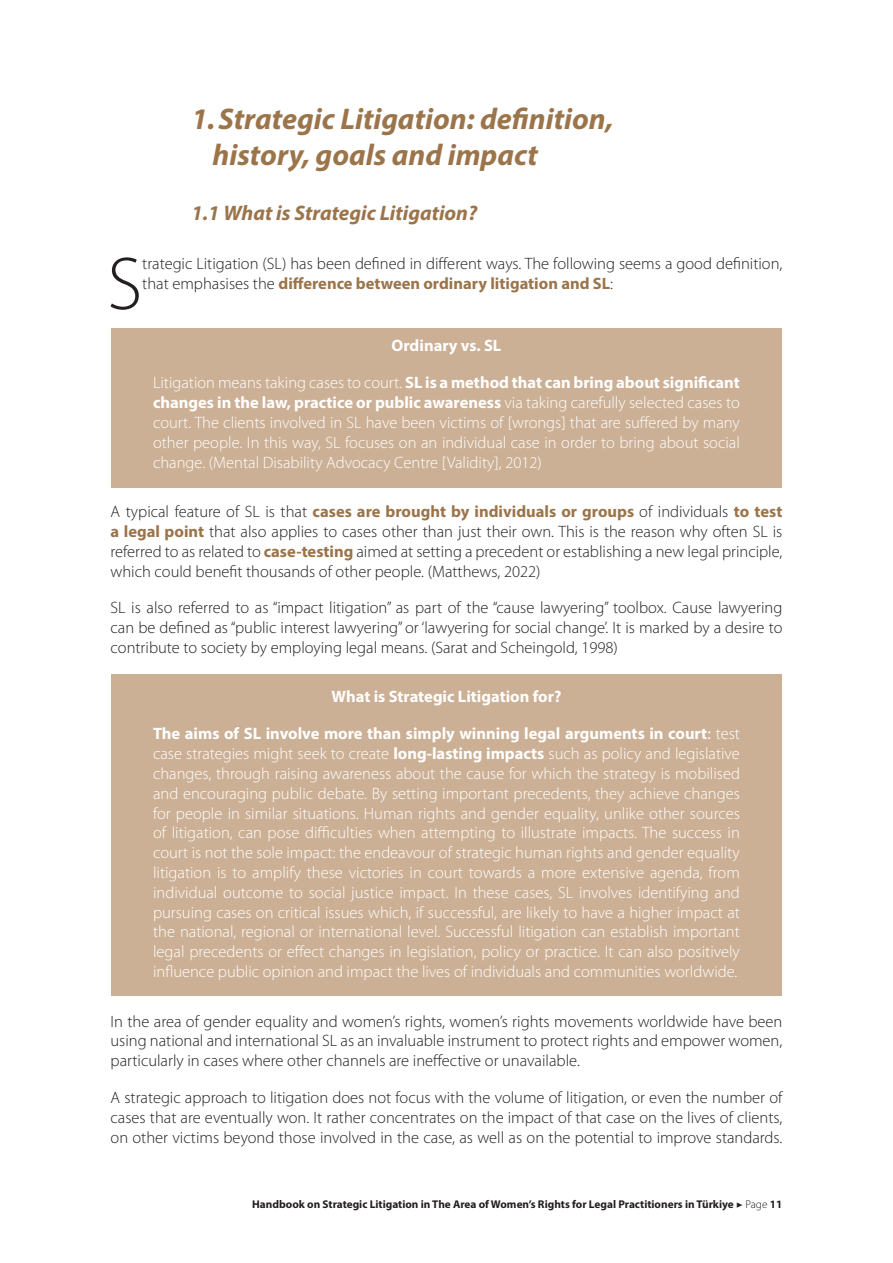
<style>
.page{position:relative;width:893px;height:1263px;background:#fff}
.page>*{position:absolute;margin:0;border:0;box-sizing:border-box;transform-origin:0 0}
.t1{font:300 75.3px "Myriad Pro";color:#231f20}
.t2{font:italic 700 30px/36px "Myriad Pro";color:#9b744a}
.t3{font:italic 700 21px "Myriad Pro";color:#9b744a}
.t4{font:300 16.5px/19.8px "Myriad Pro";color:#fff;text-align:justify}
.t5{font:300 16.5px/19.8px "Myriad Pro";color:#231f20;text-align:justify}
.t6{font:700 16.5px "Myriad Pro";color:#fff}
.t7{font:700 11.25px "Myriad Pro";color:#231f20}
.s1{font-weight:700;color:#9b744a}
.s2{font-weight:700}
.s3{font-weight:400}
.s4{font-family:"Minion Pro";font-weight:400}
.s5{font-weight:300}
</style>
<div class="page">
<div style="left:111px;top:674px;width:671px;height:322px;background:#ccb095"></div>
<div style="left:111px;top:328px;width:671px;height:159px;background:#ccb095"></div>
<h2 class="t2" style="left:213px;top:100px;width:402px;text-indent:-21px">1.Strategic Litigation: definition, history, goals and impact</h2>
<p class="t3" style="left:191px;top:199px;width:287px">1.1 What is Strategic Litigation?</p>
<h1 class="t1" style="left:107px;top:239px;width:36px">S</h1>
<p class="t5" style="left:142px;top:254px;width:642px">trategic Litigation (SL) has been defined in different ways. The following seems a good definition, that emphasises the <span class="s1">difference between ordinary litigation and SL</span>:</p>
<p class="t6" style="left:392px;top:335px;width:111px">Ordinary vs. SL</p>
<p class="t4" style="left:153px;top:373px;width:588px">Litigation means taking cases to court. <span class="s2">SL is a method that can bring about significant changes in the law, practice or public awareness</span> via taking carefully selected cases to court. The clients involved in SL have been victims of [wrongs] that are suffered by many other people. In this way, SL focuses on an individual case in order to bring about social change. (Mental Disability Advocacy Centre [Validity], 2012)</p>
<p class="t5" style="left:111px;top:501px;width:673px">A typical feature of SL is that <span class="s1">cases are brought by individuals or groups</span> of individuals <span class="s1">to test a legal point</span> that also applies to cases other than just their own. This is the reason why often SL is referred to as related to <span class="s1">case-testing</span> aimed at setting a precedent or establishing a new legal principle, which could benefit thousands of other people. (Matthews, 2022)</p>
<p class="t5" style="left:111px;top:598px;width:673px">SL is also referred to as “impact litigation” as part of the “cause lawyering” toolbox. Cause lawyering can be defined as “public interest lawyering” or ‘lawyering for social change’. It is marked by a desire to contribute to society by employing legal means. (Sarat and Scheingold, 1998)</p>
<p class="t6" style="left:332px;top:686px;width:231px">What is Strategic Litigation for?</p>
<p class="t4" style="left:153px;top:724px;width:588px"><span class="s2">The aims of SL involve more than simply winning legal arguments in court</span><span class="s3">:</span> test case strategies might seek to create <span class="s2">long-lasting impacts</span> such as policy and legislative changes, through raising awareness about the cause for which the strategy is mobilised and encouraging public debate. By setting important precedents, they achieve changes for people in similar situations. Human rights and gender equality, unlike other sources of litigation, can pose difficulties when attempting to illustrate impacts. The success in court is not the sole impact: the endeavour of strategic human rights and gender equality litigation is to amplify these victories in court towards a more extensive agenda, from individual outcome to social justice impact. In these cases, SL involves identifying and pursuing cases on critical issues which, if successful, are likely to have a higher impact at the national, regional or international level. Successful litigation can establish important legal precedents or effect changes in legislation, policy or practice. It can also positively influence public opinion and impact the lives of individuals and communities worldwide.</p>
<p class="t5" style="left:111px;top:1011px;width:673px">In the area of gender equality and women’s rights, women’s rights movements worldwide have been using national and international SL as an invaluable instrument to protect rights and empower women, particularly in cases where other channels are ineffective or unavailable.</p>
<p class="t5" style="left:111px;top:1087px;width:673px">A strategic approach to litigation does not focus with the volume of litigation, or even the number of cases that are eventually won. It rather concentrates on the impact of that case on the lives of clients, on other victims beyond those involved in the case, as well as on the potential to improve standards.</p>
<p class="t7" style="left:252px;top:1196px;width:532px">Handbook on Strategic Litigation in The Area of Women’s Rights for Legal Practitioners in Türkiye <span class="s4">▶</span> <span class="s5">Page</span> 11</p>
</div>
